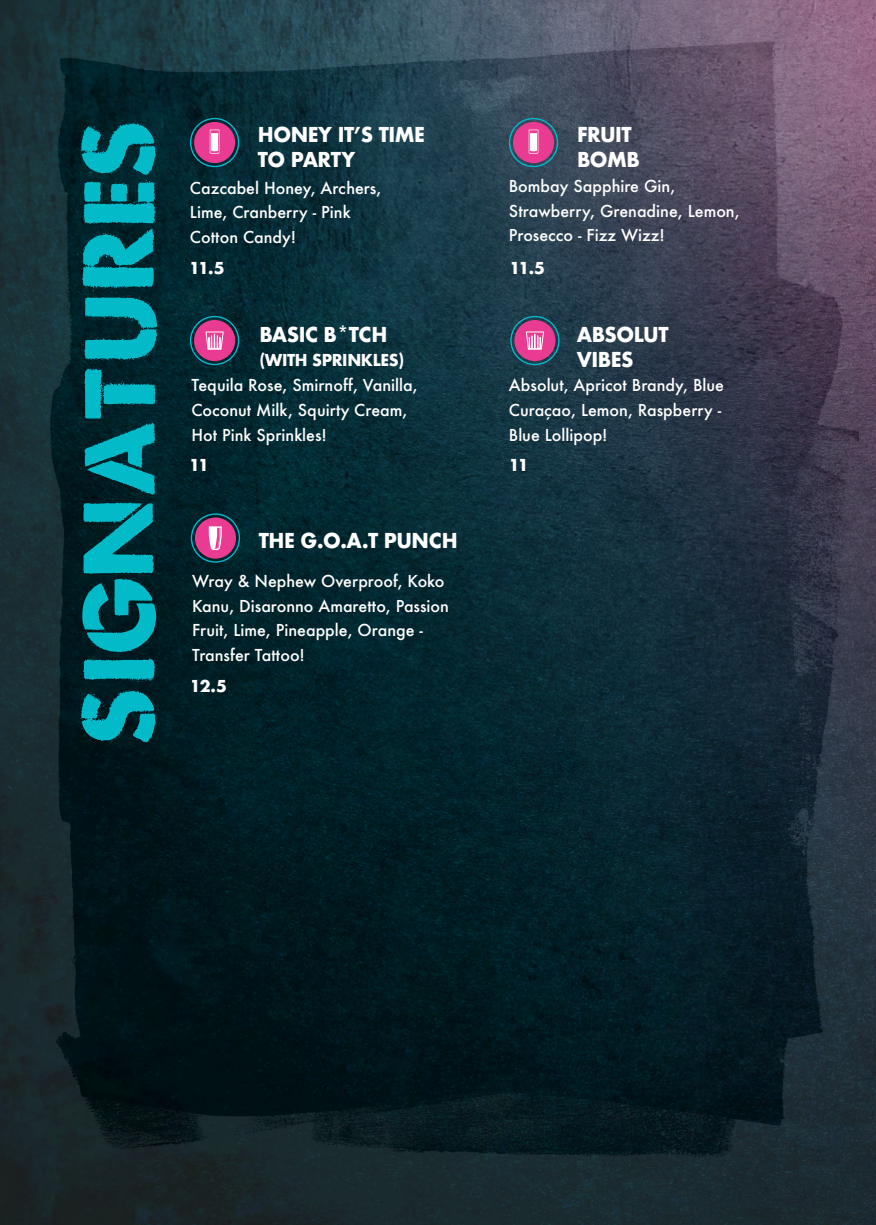
<style>
.page{position:relative;width:876px;height:1225px;background:#fff}
.page>*{position:absolute;margin:0;border:0;box-sizing:border-box;transform-origin:0 0}
.t1{font:100px "Boom Stencil Distress";color:#03bac9}
.t2{font:700 20px "Futura";letter-spacing:-.025em;color:#fff;scale:.96 1}
.t3{font:500 16px/24.6px "Futura";color:#fff}
.t4{font:700 16px "Futura";letter-spacing:-.025em;color:#fff}
.t5{font:700 16px "Futura";letter-spacing:-.025em;color:#fff;scale:.96 1}
</style>
<div class="page">
<img style="left:0;top:0;width:876px;height:1225px">
<div style="left:195px;top:517px;width:41px;height:41px;background:#e83b91;border-radius:50%"></div>
<div style="left:191px;top:513px;width:49px;height:50px;border:1px solid #07b8cc;border-radius:50%"></div>
<svg style="left:209px;top:526px;width:13px;height:24px"></svg>
<div style="left:513px;top:122px;width:41px;height:41px;background:#e83b91;border-radius:50%"></div>
<div style="left:509px;top:118px;width:49px;height:49px;border:1px solid #07b8cc;border-radius:50%"></div>
<svg style="left:529px;top:130px;width:9px;height:24px"></svg>
<div style="left:194px;top:122px;width:41px;height:41px;background:#e83b91;border-radius:50%"></div>
<div style="left:190px;top:118px;width:49px;height:49px;border:1px solid #07b8cc;border-radius:50%"></div>
<svg style="left:210px;top:130px;width:9px;height:24px"></svg>
<div style="left:514px;top:320px;width:41px;height:41px;background:#e83b91;border-radius:50%"></div>
<div style="left:510px;top:316px;width:50px;height:49px;border:1px solid #07b8cc;border-radius:50%"></div>
<svg style="left:526px;top:320px;width:18px;height:30px"></svg>
<div style="left:194px;top:320px;width:41px;height:41px;background:#e83b91;border-radius:50%"></div>
<div style="left:190px;top:316px;width:49px;height:49px;border:1px solid #07b8cc;border-radius:50%"></div>
<svg style="left:205px;top:320px;width:19px;height:30px"></svg>
<p class="t1" style="left:59px;top:744px;width:626px;rotate:-90deg">SIGNATURES</p>
<p class="t2" style="left:258px;top:120px;width:176px">HONEY IT’S TIME</p>
<p class="t2" style="left:258px;top:145px;width:103px">TO PARTY</p>
<p class="t3" style="left:190px;top:175px;width:193px">Cazcabel Honey, Archers,</p>
<p class="t3" style="left:190px;top:200px;width:162px">Lime, Cranberry - Pink</p>
<p class="t3" style="left:190px;top:224px;width:108px">Cotton Candy!</p>
<p class="t4" style="left:189px;top:257px;width:37px">11.5</p>
<p class="t2" style="left:259px;top:320px;width:135px">BASIC B*TCH</p>
<p class="t5" style="left:259px;top:349px;width:152px">(WITH SPRINKLES)</p>
<p class="t3" style="left:191px;top:373px;width:228px">Tequila Rose, Smirnoff, Vanilla,<br>Coconut Milk, Squirty Cream,</p>
<p class="t3" style="left:191px;top:422px;width:137px">Hot Pink Sprinkles!</p>
<p class="t2" style="left:577px;top:120px;width:59px">FRUIT</p>
<p class="t2" style="left:577px;top:145px;width:67px">BOMB</p>
<p class="t3" style="left:509px;top:174px;width:232px">Bombay Sapphire Gin,<br>Strawberry, Grenadine, Lemon,<br>Prosecco - Fizz Wizz!</p>
<p class="t4" style="left:510px;top:257px;width:37px">11.5</p>
<p class="t2" style="left:577px;top:320px;width:97px">ABSOLUT</p>
<p class="t2" style="left:577px;top:345px;width:61px">VIBES</p>
<p class="t3" style="left:509px;top:373px;width:217px">Absolut, Apricot Brandy, Blue<br>Curaçao, Lemon, Raspberry -<br>Blue Lollipop!</p>
<p class="t4" style="left:189px;top:453px;width:21px">11</p>
<p class="t4" style="left:509px;top:453px;width:21px">11</p>
<p class="t2" style="left:259px;top:525px;width:209px">THE G.O.A.T PUNCH</p>
<p class="t3" style="left:192px;top:568px;width:258px">Wray &amp; Nephew Overproof, Koko<br>Kanu, Disaronno Amaretto, Passion<br>Fruit, Lime, Pineapple, Orange -<br>Transfer Tattoo!</p>
<p class="t4" style="left:190px;top:675px;width:38px">12.5</p>
</div>
